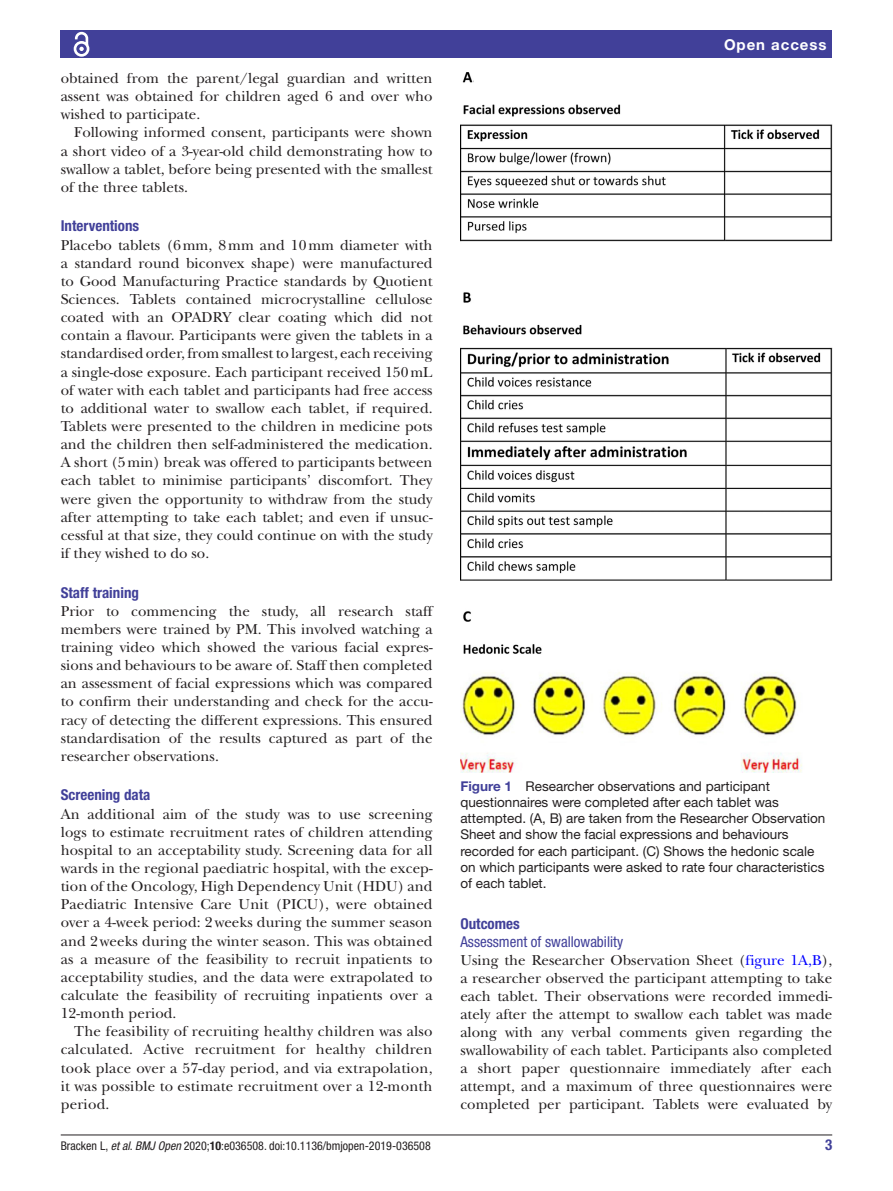
<style>
.page{position:relative;width:893px;height:1191px;background:#fff}
.page>*{position:absolute;margin:0;border:0;box-sizing:border-box;transform-origin:0 0}
.t1{font:15px/18.1px "New Baskerville";color:#231f20;text-align:justify}
.t2{font:700 condensed 15px "Helvetica Neue LT Std";color:#414099}
.t3{font:condensed 15px "Helvetica Neue LT Std";color:#414099}
.t4{font:700 15px "Helvetica Neue LT Std";letter-spacing:.065em;color:#fff}
.t5{font:13.5px/16.2px "Helvetica Neue LT Std";color:#231f20}
.t6{font:condensed 12px "Helvetica Neue LT Std";color:#231f20}
.s1{font-weight:700;color:#414099}
.s2{color:#00f}
.s3{font-style:italic}
.s4{font-weight:700}
</style>
<div class="page">
<hr style="left:61px;top:1134px;width:771px;height:1px;background:#231f20">
<div style="left:61px;top:31px;width:771px;height:27px;background:#414099"></div>
<svg style="left:73px;top:31px;width:17px;height:26px"></svg>
<img style="left:460px;top:73px;width:372px;height:700px">
<p class="t1" style="left:61px;top:69px;width:373px">obtained from the parent/legal guardian and written assent was obtained for children aged 6 and over who wished to participate.</p>
<p class="t1" style="left:61px;top:124px;width:373px;text-indent:14px">Following informed consent, participants were shown a short video of a 3-year-old child demonstrating how to swallow a tablet, before being presented with the smallest of the three tablets.</p>
<p class="t2" style="left:61px;top:217px;width:80px">Interventions</p>
<p class="t1" style="left:61px;top:236px;width:373px">Placebo tablets (6mm, 8mm and 10mm diameter with a standard round biconvex shape) were manufactured to Good Manufacturing Practice standards by Quotient Sciences. Tablets contained microcrystalline cellulose coated with an OPADRY clear coating which did not contain a flavour. Participants were given the tablets in a standardised order, from smallest to largest, each receiving a single-dose exposure. Each participant received 150mL of water with each tablet and participants had free access to additional water to swallow each tablet, if required.<br>Tablets were presented to the children in medicine pots and the children then self-administered the medication.<br>A short (5min) break was offered to participants between each tablet to minimise participants’ discomfort. They were given the opportunity to withdraw from the study after attempting to take each tablet; and even if unsuc&shy;cessful at that size, they could continue on with the study if they wished to do so.</p>
<p class="t2" style="left:61px;top:583px;width:80px">Staff training</p>
<p class="t1" style="left:61px;top:602px;width:373px">Prior to commencing the study, all research staff members were trained by PM. This involved watching a training video which showed the various facial expres&shy;sions and behaviours to be aware of. Staff then completed an assessment of facial expressions which was compared to confirm their understanding and check for the accu&shy;racy of detecting the different expressions. This ensured standardisation of the results captured as part of the researcher observations.</p>
<p class="t2" style="left:61px;top:786px;width:91px">Screening data</p>
<p class="t1" style="left:61px;top:804px;width:373px">An additional aim of the study was to use screening logs to estimate recruitment rates of children attending hospital to an acceptability study. Screening data for all wards in the regional paediatric hospital, with the excep&shy;tion of the Oncology, High Dependency Unit (HDU) and Paediatric Intensive Care Unit (PICU), were obtained over a 4-week period: 2weeks during the summer season and 2weeks during the winter season. This was obtained as a measure of the feasibility to recruit inpatients to acceptability studies, and the data were extrapolated to calculate the feasibility of recruiting inpatients over a 12-month period.</p>
<p class="t1" style="left:61px;top:1022px;width:373px;text-indent:14px">The feasibility of recruiting healthy children was also calculated. Active recruitment for healthy children took place over a 57-day period, and via extrapolation, it was possible to estimate recruitment over a 12-month period.</p>
<p class="t4" style="left:724px;top:35px;width:104px">Open access</p>
<p class="t5" style="left:460px;top:777px;width:366px"><span class="s1">Figure 1</span> Researcher observations and participant questionnaires were completed after each tablet was attempted. (A, B) are taken from the Researcher Observation Sheet and show the facial expressions and behaviours recorded for each participant. (C) Shows the hedonic scale on which participants were asked to rate four characteristics of each tablet.</p>
<p class="t2" style="left:460px;top:915px;width:61px">Outcomes</p>
<p class="t3" style="left:460px;top:933px;width:164px">Assessment of swallowability</p>
<p class="t1" style="left:460px;top:951px;width:373px">Using the Researcher Observation Sheet (<span class="s2">figure 1A,B</span>), a researcher observed the participant attempting to take each tablet. Their observations were recorded immedi&shy;ately after the attempt to swallow each tablet was made along with any verbal comments given regarding the swallowability of each tablet. Participants also completed a short paper questionnaire immediately after each attempt, and a maximum of three questionnaires were completed per participant. Tablets were evaluated by</p>
<p class="t6" style="left:61px;top:1138px;width:372px">Bracken L, <span class="s3">et al</span>. <span class="s3">BMJ Open</span> 2020;<span class="s4">10</span>:e036508. doi:10.1136/bmjopen-2019-036508</p>
<p class="t2" style="left:825px;top:1135px;width:9px">3</p>
</div>
